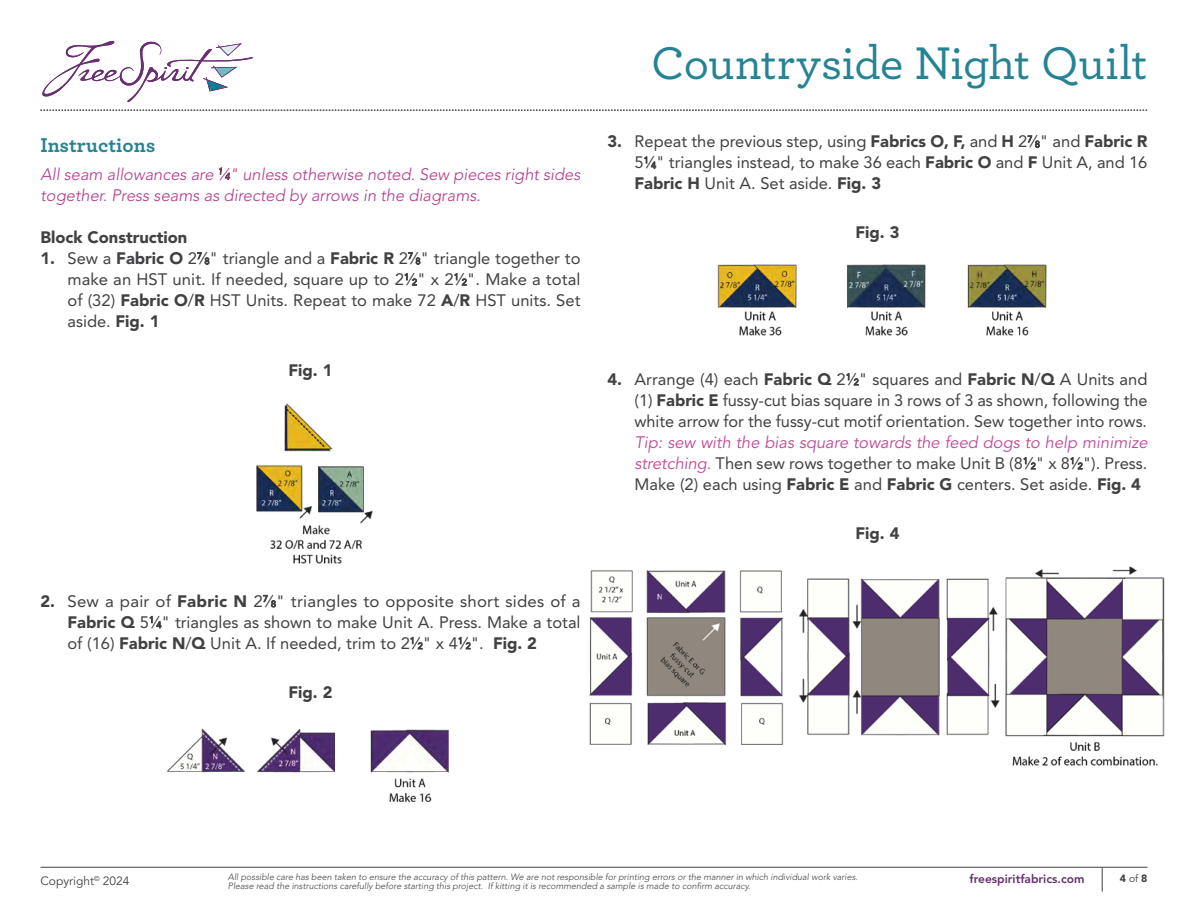
<style>
.page{position:relative;width:1188px;height:918px;background:#fff}
.page>*{position:absolute;margin:0;border:0;box-sizing:border-box;transform-origin:0 0}
.t1{font:500 48px "Archer";letter-spacing:-.015em;color:#258393}
.SUBHEADS_blue{font:700 21px "Archer";color:#258393}
.t2{font:16.5px/21px "Avenir LT Std";color:#414042;text-align:justify}
.Notes{font:italic 300 16.5px/21px "Avenir LT Std";color:#b5368a}
.Illustrations{font:900 16.5px "Avenir LT Std";color:#414042}
.BODY{font:900 16.5px "Avenir LT Std";color:#414042}
.t3{font:800 12px "Avenir LT Std";color:#632f6c}
.t4{font:12px "Avenir LT Std";color:#414042}
.t5{font:900 10.5px "Avenir LT Std";color:#414042}
.t6{font:italic 300 9px "Avenir LT Std";color:#414042}
.s1{font-size:9.15px;color:#414042}
.s2{font-weight:900}
.s3{font-size:9.15px}
.s4{font-style:italic;color:#bc4a95}
.s5{font-weight:400}
</style>
<div class="page">
<svg style="left:1102px;top:868px;width:1px;height:24px"></svg>
<hr style="left:40px;top:867px;width:1108px;height:1px;background:#414042">
<svg style="left:42px;top:41px;width:211px;height:61px"></svg>
<svg style="left:40px;top:110px;width:1108px;height:1px"></svg>
<img style="left:256px;top:403px;width:117px;height:161px">
<img style="left:167px;top:728px;width:282px;height:74px">
<img style="left:717px;top:264px;width:330px;height:72px">
<img style="left:589px;top:566px;width:576px;height:200px">
<p class="SUBHEADS_blue" style="left:40px;top:128px;width:116px">Instructions</p>
<p class="Notes" style="left:40px;top:164px;width:541px">All seam allowances are <sup>1</sup>⁄<span class="s1">4</span>" unless otherwise noted. Sew pieces right sides together. Press seams as directed by arrows in the diagrams.</p>
<p class="BODY" style="left:40px;top:228px;width:148px">Block Construction</p>
<p class="t2" style="left:68px;top:248px;width:515px;text-indent:-27px"><span class="s2">1.</span> Sew a <span class="s2">Fabric O</span> 2<sup>7</sup>⁄<span class="s3">8</span>" triangle and a <span class="s2">Fabric R</span> 2<sup>7</sup>⁄<span class="s3">8</span>" triangle together to make an HST unit. If needed, square up to 2<sup>1</sup>⁄<span class="s3">2</span>" x 2<sup>1</sup>⁄<span class="s3">2</span>". Make a total of (32) <span class="s2">Fabric O</span>/<span class="s2">R</span> HST Units. Repeat to make 72 <span class="s2">A</span>/<span class="s2">R</span> HST units. Set aside. <span class="s2">Fig. 1</span></p>
<p class="Illustrations" style="left:288px;top:360px;width:46px">Fig. 1</p>
<p class="t2" style="left:68px;top:591px;width:515px;text-indent:-27px"><span class="s2">2.</span> Sew a pair of <span class="s2">Fabric N</span> 2<sup>7</sup>⁄<span class="s3">8</span>" triangles to opposite short sides of a <span class="s2">Fabric Q</span> 5<sup>1</sup>⁄<span class="s3">4</span>" triangles as shown to make Unit A. Press. Make a total of (16) <span class="s2">Fabric N</span>/<span class="s2">Q</span> Unit A. If needed, trim to 2<sup>1</sup>⁄<span class="s3">2</span>" x 4<sup>1</sup>⁄<span class="s3">2</span>". <span class="s2">Fig. 2</span></p>
<p class="Illustrations" style="left:288px;top:682px;width:46px">Fig. 2</p>
<h1 class="t1" style="left:651px;top:28px;width:498px">Countryside Night Quilt</h1>
<p class="t2" style="left:634px;top:131px;width:515px;text-indent:-27px"><span class="s2">3.</span> Repeat the previous step, using <span class="s2">Fabrics O, F,</span> and <span class="s2">H</span> 2<sup>7</sup>⁄<span class="s3">8</span>" and <span class="s2">Fabric R </span>5<sup>1</sup>⁄<span class="s3">4</span>" triangles instead, to make 36 each <span class="s2">Fabric O</span> and <span class="s2">F</span> Unit A, and 16<br><span class="s2">Fabric H</span> Unit A. Set aside. <span class="s2">Fig. 3</span></p>
<p class="Illustrations" style="left:855px;top:222px;width:46px">Fig. 3</p>
<p class="t2" style="left:634px;top:369px;width:515px;text-indent:-27px"><span class="s2">4.</span> Arrange (4) each <span class="s2">Fabric Q</span> 2<sup>1</sup>⁄<span class="s3">2</span>" squares and <span class="s2">Fabric N</span>/<span class="s2">Q</span> A Units and (1) <span class="s2">Fabric E</span> fussy-cut bias square in 3 rows of 3 as shown, following the white arrow for the fussy-cut motif orientation. Sew together into rows.<br><span class="s4">Tip: sew with the bias square towards the feed dogs to help minimize stretching.</span> Then sew rows together to make Unit B (8<sup>1</sup>⁄<span class="s3">2</span>" x 8<sup>1</sup>⁄<span class="s3">2</span>"). Press.<br>Make (2) each using <span class="s2">Fabric E</span> and <span class="s2">Fabric G</span> centers. Set aside. <span class="s2">Fig. 4</span></p>
<p class="Illustrations" style="left:855px;top:523px;width:46px">Fig. 4</p>
<p class="t4" style="left:40px;top:874px;width:91px">Copyright<sup>©</sup> 2024</p>
<p class="t6" style="left:228px;top:872px;width:632px">All possible care has been taken to ensure the accuracy of this pattern. We are not responsible for printing errors or the manner in which individual work varies.</p>
<p class="t3" style="left:969px;top:872px;width:117px">freespiritfabrics.com</p>
<p class="t5" style="left:1120px;top:872px;width:29px">4 <span class="s5">of</span> 8</p>
<p class="t6" style="left:228px;top:881px;width:524px">Please read the instructions carefully before starting this project. If kitting it is recommended a sample is made to confirm accuracy.</p>
</div>
